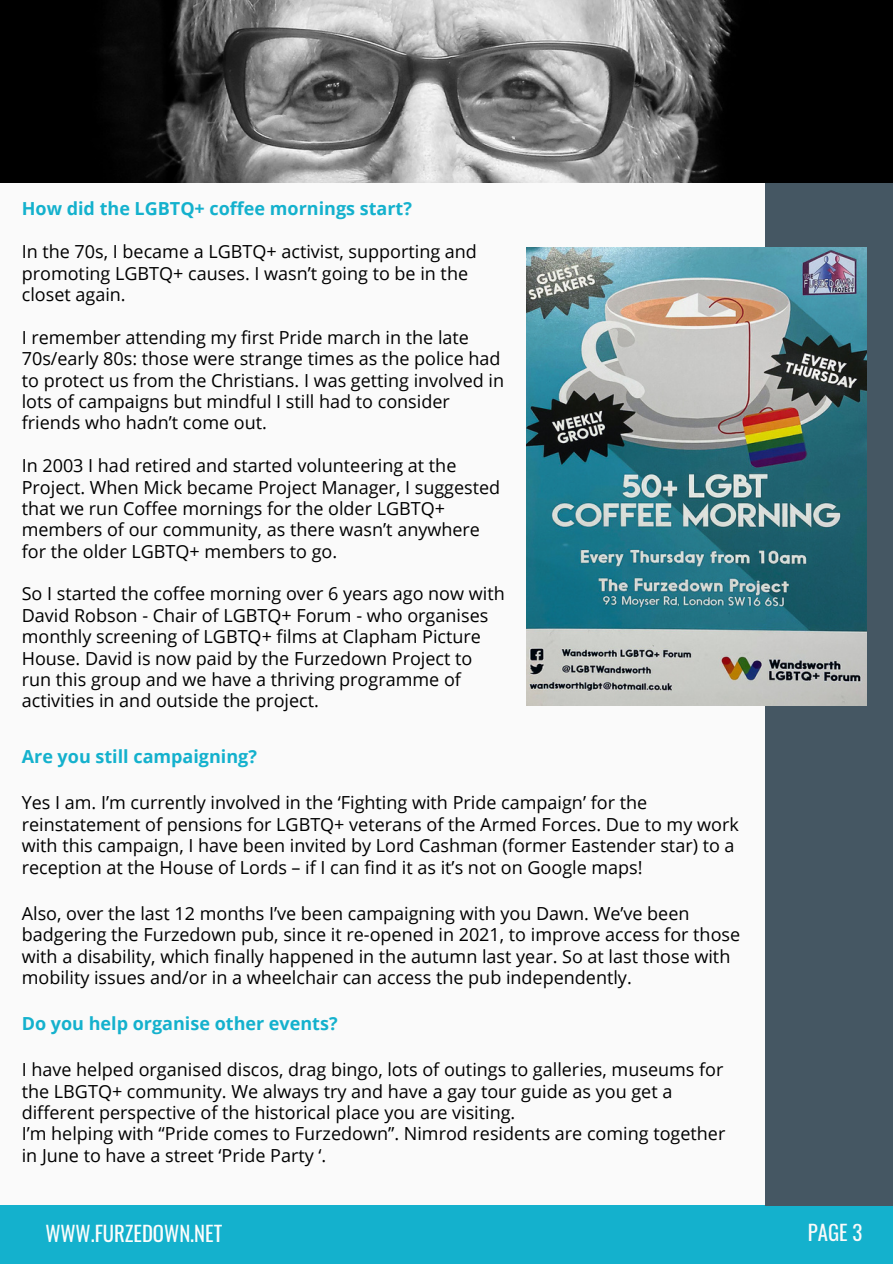
<style>
.page{position:relative;width:893px;height:1264px;background:#fff}
.page>*{position:absolute;margin:0;border:0;box-sizing:border-box;transform-origin:0 0}
.t1{font:20.85px "Oswald";color:#fcfdfc}
.t2{font:20.85px "Oswald";color:#fafafa}
.t3{font:19.8px "Oswald";color:#fafafa}
.t4{font:18px/21.3px "Open Sans";color:#000}
.t5{font:700 18px "Open Sans";color:#14b1cd}
</style>
<div class="page">
<div style="left:0;top:0;width:892px;height:1263px;background:#fafafa"></div>
<div style="left:0;top:1205px;width:892px;height:58px;background:#14b1cd"></div>
<div style="left:765px;top:151px;width:127px;height:1054px;background:#455763"></div>
<img style="left:527px;top:247px;width:339px;height:458px">
<img style="left:0;top:0;width:892px;height:182px">
<h2 class="t5" style="left:22px;top:196px;width:392px">How did the LGBTQ+ coffee mornings start?</h2>
<p class="t4" style="left:22px;top:241px;width:456px">In the 70s, I became a LGBTQ+ activist, supporting and promoting LGBTQ+ causes. I wasn’t going to be in the closet again.</p>
<p class="t4" style="left:22px;top:326px;width:484px">I remember attending my first Pride march in the late 70s/early 80s: those were strange times as the police had to protect us from the Christians. I was getting involved in lots of campaigns but mindful I still had to consider friends who hadn’t come out.</p>
<p class="t4" style="left:22px;top:454px;width:480px">In 2003 I had retired and started volunteering at the Project. When Mick became Project Manager, I suggested that we run Coffee mornings for the older LGBTQ+ members of our community, as there wasn’t anywhere for the older LGBTQ+ members to go.</p>
<p class="t4" style="left:22px;top:583px;width:484px">So I started the coffee morning over 6 years ago now with David Robson - Chair of LGBTQ+ Forum - who organises monthly screening of LGBTQ+ films at Clapham Picture House. David is now paid by the Furzedown Project to run this group and we have a thriving programme of activities in and outside the project.</p>
<h2 class="t5" style="left:22px;top:744px;width:237px">Are you still campaigning?</h2>
<p class="t4" style="left:22px;top:791px;width:718px">Yes I am. I’m currently involved in the ‘Fighting with Pride campaign’ for the reinstatement of pensions for LGBTQ+ veterans of the Armed Forces. Due to my work with this campaign, I have been invited by Lord Cashman (former Eastender star) to a reception at the House of Lords – if I can find it as it’s not on Google maps!</p>
<p class="t4" style="left:22px;top:902px;width:720px">Also, over the last 12 months I’ve been campaigning with you Dawn. We’ve been badgering the Furzedown pub, since it re-opened in 2021, to improve access for those with a disability, which finally happened in the autumn last year. So at last those with mobility issues and/or in a wheelchair can access the pub independently.</p>
<h2 class="t5" style="left:22px;top:1010px;width:317px">Do you help organise other events?</h2>
<p class="t4" style="left:22px;top:1058px;width:703px">I have helped organised discos, drag bingo, lots of outings to galleries, museums for the LBGTQ+ community. We always try and have a gay tour guide as you get a different perspective of the historical place you are visiting.</p>
<p class="t4" style="left:22px;top:1122px;width:705px">I’m helping with “Pride comes to Furzedown”. Nimrod residents are coming together in June to have a street ‘Pride Party ‘.</p>
<h1 class="t3" style="left:49px;top:1206px;width:170px">WWW.FURZEDOWN.NET</h1>
<h1 class="t3" style="left:792px;top:1206px;width:76px">PAGE 02</h1>
<h1 class="t1" style="left:45px;top:1217px;width:178px">WWW.FURZEDOWN.NET</h1>
<h1 class="t2" style="left:807px;top:1216px;width:56px">PAGE 3</h1>
</div>
